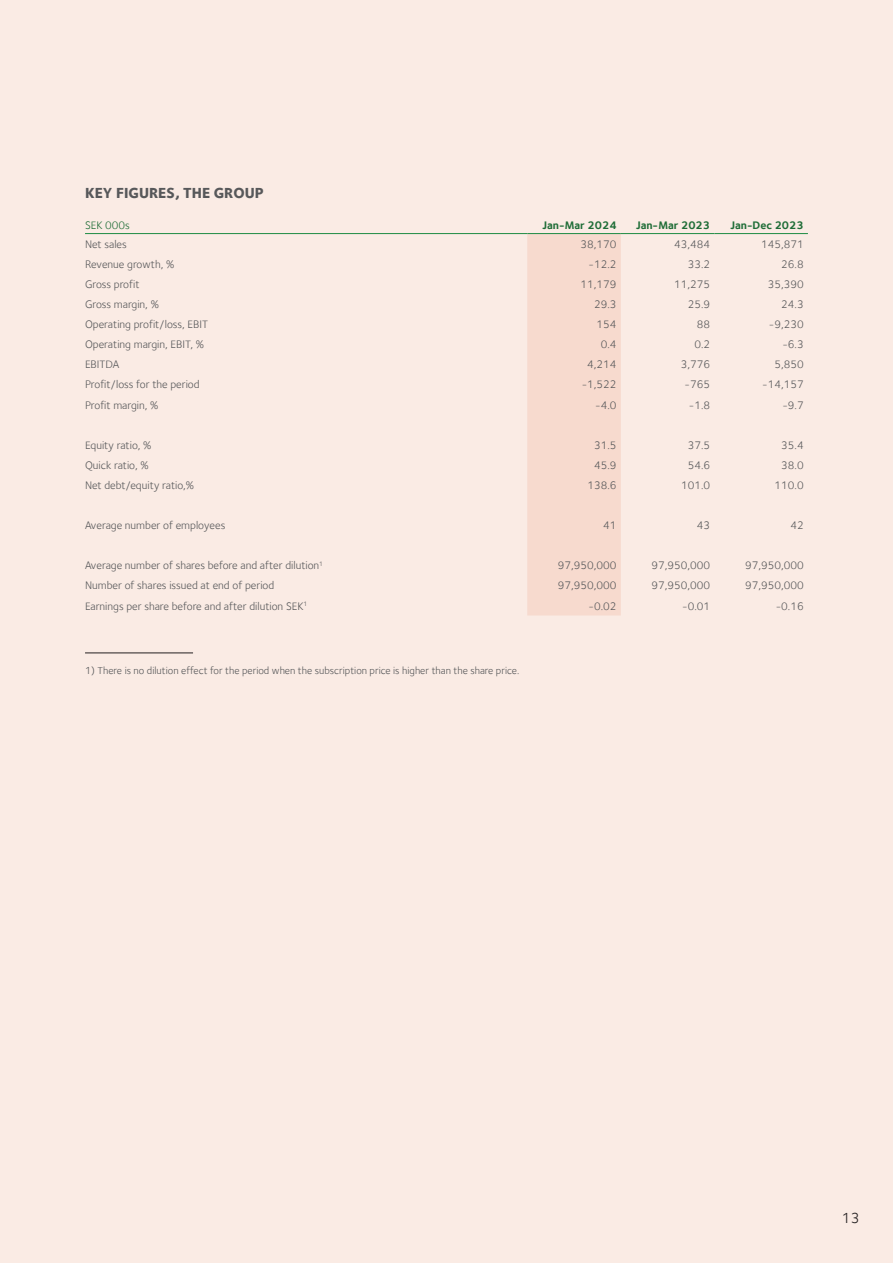
<style>
.page{position:relative;width:893px;height:1263px;background:#faebe4}
.page>*{position:absolute;margin:0;border:0;box-sizing:border-box;transform-origin:0 0}
.t1{font:15px "Foundry Sterling Extra Bold OSF";color:#57585a}
.t2{font:15px "Foundry Sterling";color:#231f20}
.Tabell_Vänster{font:11.25px "Foundry Sterling";color:#57585a}
.Tabell_Höger{font:11.25px "Foundry Sterling";color:#57585a}
.Tabell_Höger-2{font:700 11.25px "Foundry Sterling";color:#1f6d37}
.Tabell_Vänster-2{font:11.25px "Foundry Sterling";color:#1f6d37}
.Not{font:10.5px "Foundry Sterling";color:#57585a}
</style>
<div class="page">
<div style="left:527px;top:234px;width:94px;height:381px;background:#f7dace"></div>
<hr style="left:85px;top:233px;width:442px;height:1px;background:#1d8b43">
<hr style="left:527px;top:233px;width:94px;height:1px;background:#1d8b43">
<hr style="left:621px;top:233px;width:93px;height:1px;background:#1d8b43">
<hr style="left:714px;top:233px;width:94px;height:1px;background:#1d8b43">
<hr style="left:85px;top:653px;width:108px;height:1px;background:#231f20">
<h2 class="t1" style="left:85px;top:184px;width:180px">KEY FIGURES, THE GROUP</h2>
<p class="Tabell_Vänster-2" style="left:85px;top:219px;width:46px">SEK 000s</p>
<p class="Tabell_Höger-2" style="left:542px;top:219px;width:76px">Jan-Mar 2024</p>
<p class="Tabell_Höger-2" style="left:636px;top:219px;width:76px">Jan-Mar 2023</p>
<p class="Tabell_Höger-2" style="left:730px;top:219px;width:75px">Jan-Dec 2023</p>
<p class="Tabell_Vänster" style="left:85px;top:237px;width:43px">Net sales</p>
<p class="Tabell_Höger" style="left:581px;top:237px;width:38px">38,170</p>
<p class="Tabell_Höger" style="left:674px;top:237px;width:38px">43,484</p>
<p class="Tabell_Höger" style="left:761px;top:237px;width:44px">145,871</p>
<p class="Tabell_Vänster" style="left:85px;top:257px;width:91px">Revenue growth, %</p>
<p class="Tabell_Höger" style="left:589px;top:257px;width:29px">-12.2</p>
<p class="Tabell_Höger" style="left:688px;top:257px;width:24px">33.2</p>
<p class="Tabell_Höger" style="left:781px;top:257px;width:24px">26.8</p>
<p class="Tabell_Vänster" style="left:85px;top:278px;width:56px">Gross profit</p>
<p class="Tabell_Höger" style="left:581px;top:278px;width:38px">11,179</p>
<p class="Tabell_Höger" style="left:674px;top:278px;width:38px">11,275</p>
<p class="Tabell_Höger" style="left:768px;top:278px;width:38px">35,390</p>
<p class="Tabell_Vänster" style="left:85px;top:298px;width:75px">Gross margin, %</p>
<p class="Tabell_Höger" style="left:594px;top:298px;width:24px">29.3</p>
<p class="Tabell_Höger" style="left:688px;top:298px;width:24px">25.9</p>
<p class="Tabell_Höger" style="left:781px;top:298px;width:24px">24.3</p>
<p class="Tabell_Vänster" style="left:85px;top:318px;width:125px">Operating profit/loss, EBIT</p>
<p class="Tabell_Höger" style="left:597px;top:318px;width:22px">154</p>
<p class="Tabell_Höger" style="left:697px;top:318px;width:15px">88</p>
<p class="Tabell_Höger" style="left:769px;top:318px;width:36px">-9,230</p>
<p class="Tabell_Vänster" style="left:85px;top:338px;width:120px">Operating margin, EBIT, %</p>
<p class="Tabell_Höger" style="left:601px;top:338px;width:17px">0.4</p>
<p class="Tabell_Höger" style="left:694px;top:338px;width:17px">0.2</p>
<p class="Tabell_Höger" style="left:782px;top:338px;width:23px">-6.3</p>
<p class="Tabell_Vänster" style="left:85px;top:358px;width:36px">EBITDA</p>
<p class="Tabell_Höger" style="left:587px;top:358px;width:31px">4,214</p>
<p class="Tabell_Höger" style="left:681px;top:358px;width:31px">3,776</p>
<p class="Tabell_Höger" style="left:774px;top:358px;width:31px">5,850</p>
<p class="Tabell_Vänster" style="left:85px;top:378px;width:116px">Profit/loss for the period</p>
<p class="Tabell_Höger" style="left:582px;top:378px;width:36px">-1,522</p>
<p class="Tabell_Höger" style="left:685px;top:378px;width:27px">-765</p>
<p class="Tabell_Höger" style="left:762px;top:378px;width:43px">-14,157</p>
<p class="Tabell_Vänster" style="left:85px;top:398px;width:75px">Profit margin, %</p>
<p class="Tabell_Höger" style="left:595px;top:398px;width:23px">-4.0</p>
<p class="Tabell_Höger" style="left:689px;top:398px;width:23px">-1.8</p>
<p class="Tabell_Höger" style="left:782px;top:398px;width:23px">-9.7</p>
<p class="Tabell_Vänster" style="left:85px;top:438px;width:68px">Equity ratio, %</p>
<p class="Tabell_Höger" style="left:594px;top:438px;width:24px">31.5</p>
<p class="Tabell_Höger" style="left:688px;top:438px;width:24px">37.5</p>
<p class="Tabell_Höger" style="left:781px;top:438px;width:24px">35.4</p>
<p class="Tabell_Vänster" style="left:85px;top:459px;width:65px">Quick ratio, %</p>
<p class="Tabell_Höger" style="left:594px;top:459px;width:24px">45.9</p>
<p class="Tabell_Höger" style="left:688px;top:459px;width:24px">54.6</p>
<p class="Tabell_Höger" style="left:781px;top:459px;width:24px">38.0</p>
<p class="Tabell_Vänster" style="left:85px;top:479px;width:110px">Net debt/equity ratio,%</p>
<p class="Tabell_Höger" style="left:587px;top:479px;width:31px">138.6</p>
<p class="Tabell_Höger" style="left:681px;top:479px;width:31px">101.0</p>
<p class="Tabell_Höger" style="left:775px;top:479px;width:31px">110.0</p>
<p class="Tabell_Vänster" style="left:85px;top:519px;width:142px">Average number of employees</p>
<p class="Tabell_Höger" style="left:603px;top:519px;width:15px">41</p>
<p class="Tabell_Höger" style="left:697px;top:519px;width:15px">43</p>
<p class="Tabell_Höger" style="left:790px;top:519px;width:15px">42</p>
<p class="Tabell_Vänster" style="left:85px;top:559px;width:240px">Average number of shares before and after dilution<sup>1</sup></p>
<p class="Tabell_Höger" style="left:558px;top:559px;width:60px">97,950,000</p>
<p class="Tabell_Höger" style="left:651px;top:559px;width:60px">97,950,000</p>
<p class="Tabell_Höger" style="left:745px;top:559px;width:60px">97,950,000</p>
<p class="Tabell_Vänster" style="left:85px;top:579px;width:191px">Number of shares issued at end of period</p>
<p class="Tabell_Höger" style="left:558px;top:579px;width:60px">97,950,000</p>
<p class="Tabell_Höger" style="left:651px;top:579px;width:60px">97,950,000</p>
<p class="Tabell_Höger" style="left:745px;top:579px;width:60px">97,950,000</p>
<p class="Tabell_Vänster" style="left:85px;top:599px;width:224px">Earnings per share before and after dilution SEK<sup>1</sup></p>
<p class="Tabell_Höger" style="left:589px;top:599px;width:29px">-0.02</p>
<p class="Tabell_Höger" style="left:682px;top:599px;width:29px">-0.01</p>
<p class="Tabell_Höger" style="left:776px;top:599px;width:29px">-0.16</p>
<p class="Not" style="left:85px;top:664px;width:436px">1) There is no dilution effect for the period when the subscription price is higher than the share price.</p>
<h1 class="t2" style="left:842px;top:1209px;width:19px">13</h1>
</div>
